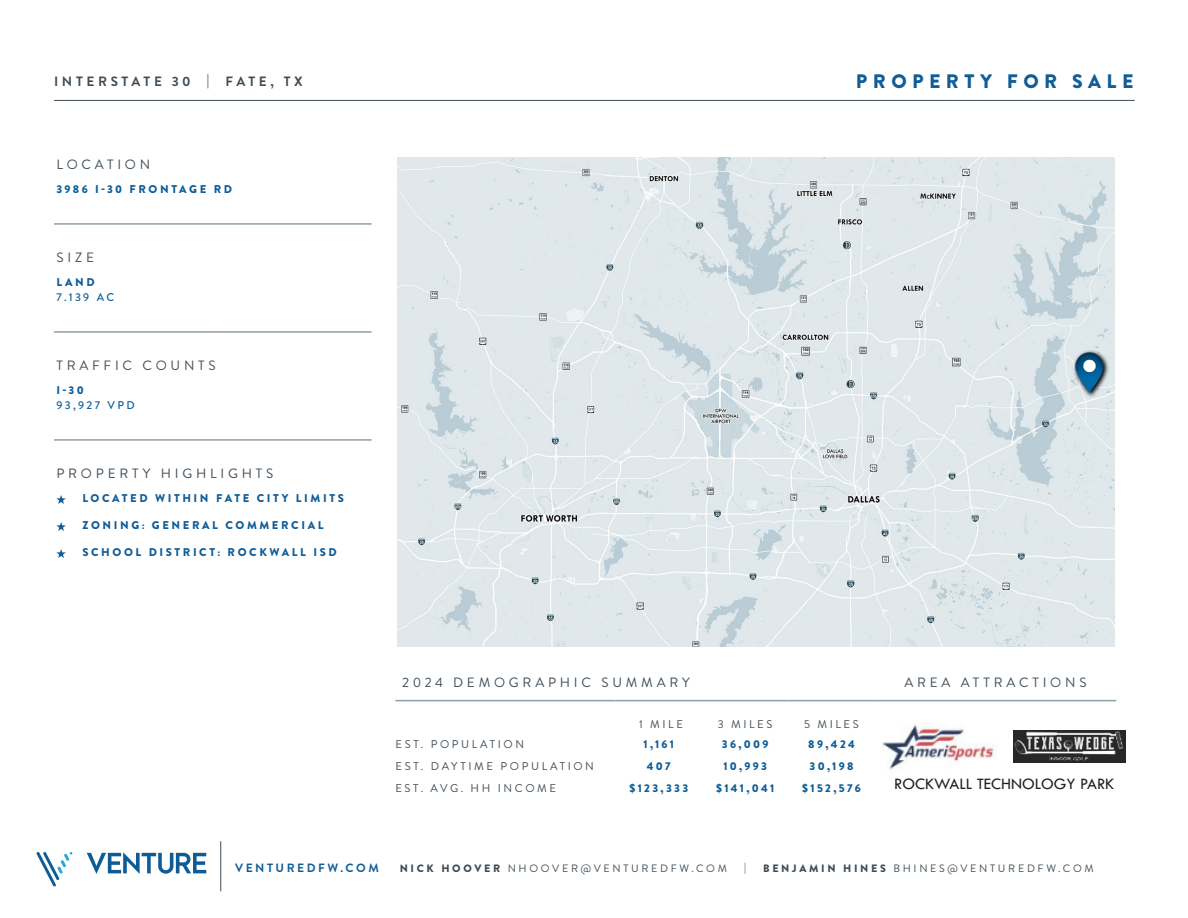
<style>
.page{position:relative;width:1188px;height:918px;background:#fff}
.page>*{position:absolute;margin:0;border:0;box-sizing:border-box;transform-origin:0 0}
.t1{font:900 19.5px "Brandon Grotesque";letter-spacing:.28em;color:#105d97}
.t2{font:16.5px "Tw Cen";color:#231f20}
.t3{font:13.5px "Brandon Grotesque";letter-spacing:.28em;color:#3f4d57}
.t4{font:700 13.5px "Brandon Grotesque";letter-spacing:.27em;color:#3f4d57}
.t5{font:700 12px "Brandon Grotesque";letter-spacing:.21em;color:#105d97}
.t6{font:900 11.25px "Brandon Grotesque";letter-spacing:.23em;color:#105d97}
.t7{font:11.25px "Brandon Grotesque";letter-spacing:.23em;color:#3f4d57}
.t8{font:900 11.25px "Brandon Grotesque";letter-spacing:.21em;color:#0d5c96}
.t9{font:500 11.25px "Brandon Grotesque";letter-spacing:.21em;color:#105d97}
.t10{font:10.65px "Brandon Grotesque";letter-spacing:.25em;color:#3f4d57}
.s1{font-weight:900}
</style>
<div class="page">
<svg style="left:37px;top:852px;width:36px;height:34px"></svg>
<svg style="left:87px;top:852px;width:119px;height:22px"></svg>
<hr style="left:220px;top:841px;width:1px;height:50px;background:#3f4d57">
<hr style="left:54px;top:100px;width:1081px;height:1px;background:#3f4d57">
<hr style="left:395px;top:700px;width:221px;height:1px;background:#8f9fa8">
<hr style="left:616px;top:700px;width:86px;height:1px;background:#8f9fa8">
<hr style="left:702px;top:700px;width:86px;height:1px;background:#8f9fa8">
<hr style="left:788px;top:700px;width:87px;height:1px;background:#8f9fa8">
<hr style="left:875px;top:700px;width:241px;height:1px;background:#8f9fa8">
<img style="left:397px;top:158px;width:717px;height:489px">
<hr style="left:54px;top:223px;width:26px;height:2px;background:#8f9fa8">
<hr style="left:80px;top:223px;width:133px;height:2px;background:#8f9fa8">
<hr style="left:213px;top:223px;width:159px;height:2px;background:#8f9fa8">
<hr style="left:54px;top:439px;width:26px;height:2px;background:#8f9fa8">
<hr style="left:80px;top:439px;width:133px;height:2px;background:#8f9fa8">
<hr style="left:213px;top:439px;width:159px;height:2px;background:#8f9fa8">
<hr style="left:54px;top:331px;width:26px;height:2px;background:#8f9fa8">
<hr style="left:80px;top:331px;width:133px;height:2px;background:#8f9fa8">
<hr style="left:213px;top:331px;width:159px;height:2px;background:#8f9fa8">
<svg style="left:56px;top:495px;width:10px;height:9px"></svg>
<svg style="left:56px;top:522px;width:10px;height:9px"></svg>
<svg style="left:56px;top:549px;width:10px;height:9px"></svg>
<img style="left:1070px;top:344px;width:41px;height:55px">
<img style="left:1013px;top:731px;width:113px;height:32px">
<img style="left:882px;top:725px;width:113px;height:45px">
<p class="t4" style="left:54px;top:72px;width:250px">INTERSTATE 30 | FATE, TX</p>
<p class="t3" style="left:56px;top:155px;width:95px">LOCATION</p>
<p class="t6" style="left:56px;top:181px;width:177px">3986 I-30 FRONTAGE RD</p>
<p class="t3" style="left:56px;top:248px;width:39px">SIZE</p>
<p class="t6" style="left:56px;top:274px;width:40px">LAND</p>
<p class="t9" style="left:56px;top:289px;width:60px">7.139 AC</p>
<p class="t3" style="left:56px;top:356px;width:161px">TRAFFIC COUNTS</p>
<p class="t6" style="left:56px;top:382px;width:29px">I-30</p>
<p class="t9" style="left:56px;top:397px;width:80px">93,927 VPD</p>
<p class="t3" style="left:56px;top:464px;width:218px">PROPERTY HIGHLIGHTS</p>
<p class="t6" style="left:82px;top:490px;width:263px">LOCATED WITHIN FATE CITY LIMITS</p>
<p class="t6" style="left:82px;top:517px;width:243px">ZONING: GENERAL COMMERCIAL</p>
<p class="t6" style="left:82px;top:544px;width:256px">SCHOOL DISTRICT: ROCKWALL ISD</p>
<p class="t1" style="left:856px;top:67px;width:279px">PROPERTY FOR SALE</p>
<p class="t3" style="left:402px;top:673px;width:289px">2024 DEMOGRAPHIC SUMMARY</p>
<p class="t3" style="left:904px;top:673px;width:184px">AREA ATTRACTIONS</p>
<p class="t7" style="left:639px;top:717px;width:45px">1 MILE</p>
<p class="t7" style="left:718px;top:717px;width:56px">3 MILES</p>
<p class="t7" style="left:804px;top:717px;width:56px">5 MILES</p>
<p class="t7" style="left:396px;top:736px;width:130px">EST. POPULATION</p>
<p class="t8" style="left:643px;top:736px;width:32px">1,161</p>
<p class="t8" style="left:722px;top:736px;width:48px">36,009</p>
<p class="t8" style="left:808px;top:736px;width:48px">89,424</p>
<p class="t7" style="left:396px;top:758px;width:200px">EST. DAYTIME POPULATION</p>
<p class="t8" style="left:647px;top:758px;width:25px">407</p>
<p class="t8" style="left:723px;top:758px;width:45px">10,993</p>
<p class="t8" style="left:810px;top:758px;width:45px">30,198</p>
<p class="t7" style="left:395px;top:780px;width:162px">EST. AVG. HH INCOME</p>
<p class="t8" style="left:629px;top:780px;width:60px">$123,333</p>
<p class="t8" style="left:716px;top:780px;width:60px">$141,041</p>
<p class="t8" style="left:802px;top:780px;width:60px">$152,576</p>
<p class="t2" style="left:894px;top:774px;width:222px">ROCKWALL TECHNOLOGY PARK</p>
<p class="t5" style="left:235px;top:860px;width:145px">VENTUREDFW.COM</p>
<p class="t10" style="left:400px;top:861px;width:329px"><span class="s1">NICK HOOVER</span> NHOOVER@VENTUREDFW.COM</p>
<p class="t10" style="left:744px;top:861px;width:4px">|</p>
<p class="t10" style="left:763px;top:861px;width:332px"><span class="s1">BENJAMIN HINES</span> BHINES@VENTUREDFW.COM</p>
</div>
